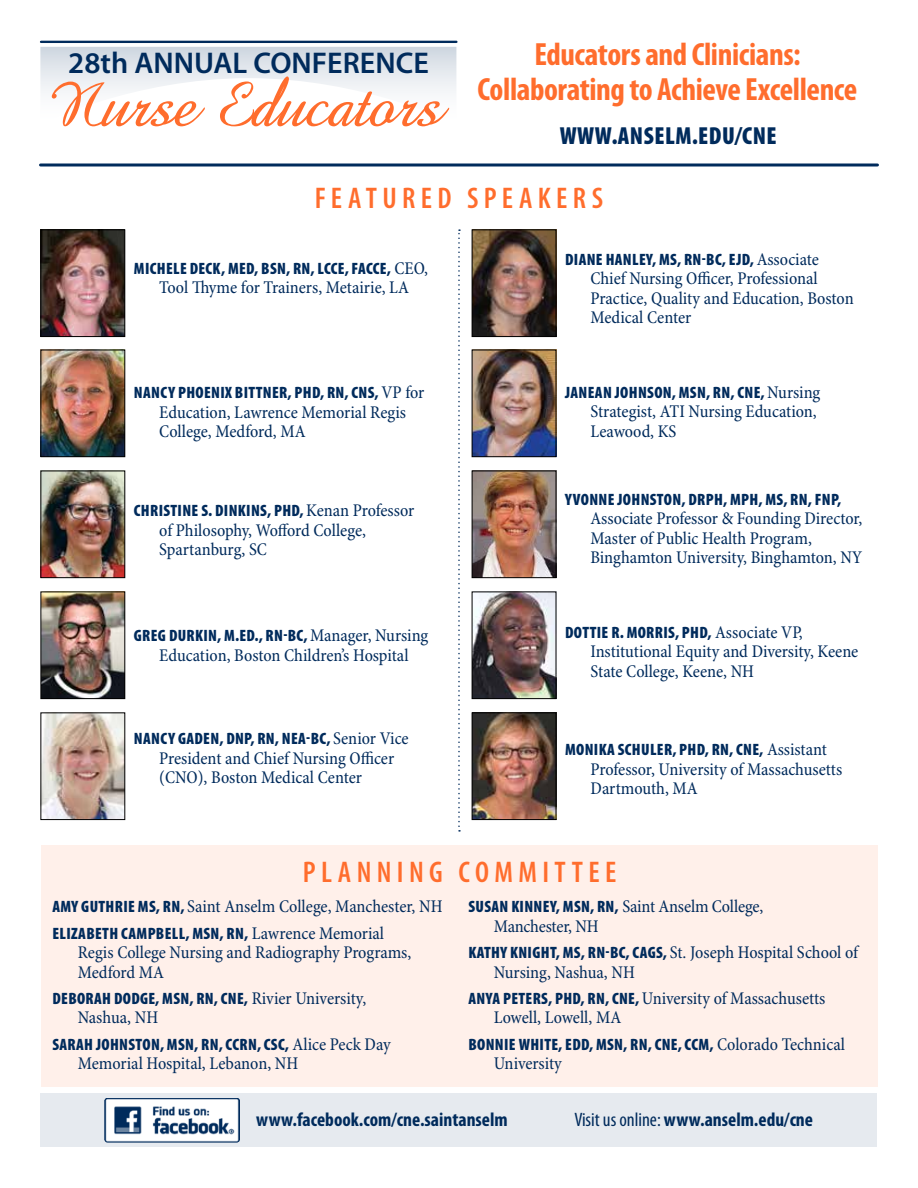
<style>
.page{position:relative;width:918px;height:1188px;background:#fff}
.page>*{position:absolute;margin:0;border:0;box-sizing:border-box;transform-origin:0 0}
.t1{font:700 condensed 32.25px/35.2px "Myriad Pro";letter-spacing:-.015em;color:#ff6d2d;text-align:center}
.t2{font:600 30.15px "Myriad Pro";color:#002b5c}
.t3{font:600 condensed 30px "Myriad Pro";letter-spacing:.18em;color:#ff6d2d}
.t4{font:900 condensed 24.75px "Myriad Pro";letter-spacing:.02em;color:#002b5c}
.t5{font:700 condensed 19.5px "Myriad Pro";color:#002b5c}
.t6{font:condensed 18px/19.5px "Minion Pro";letter-spacing:-.005em;color:#002b5c}
.t7{font:900 condensed 16.5px "Myriad Pro";letter-spacing:.02em;color:#002b5c}
.s1{font-family:"Minion Pro";font-weight:400;font-size:18px}
.s2{font-family:"Myriad Pro";font-weight:900;font-size:16.5px}
.s3{font-weight:400}
</style>
<div class="page">
<div style="left:41px;top:845px;width:837px;height:241px;background:#fff0ea"></div>
<div style="left:40px;top:1094px;width:838px;height:54px;background:#e6eaef"></div>
<hr style="left:40px;top:164px;width:838px;height:2px;background:#002b5c">
<img style="left:104px;top:1098px;width:136px;height:45px">
<hr style="left:41px;top:41px;width:415px;height:2px;background:#002b5c">
<svg style="left:40px;top:47px;width:416px;height:79px"></svg>
<img style="left:43px;top:231px;width:80px;height:104px">
<div style="left:41px;top:229px;width:84px;height:108px;border:1px solid #000"></div>
<img style="left:43px;top:473px;width:80px;height:103px">
<div style="left:41px;top:471px;width:84px;height:107px;border:1px solid #000"></div>
<img style="left:43px;top:594px;width:80px;height:103px">
<div style="left:41px;top:592px;width:84px;height:107px;border:1px solid #000"></div>
<img style="left:43px;top:715px;width:80px;height:103px">
<div style="left:41px;top:713px;width:84px;height:107px;border:1px solid #000"></div>
<img style="left:43px;top:352px;width:80px;height:103px">
<div style="left:41px;top:350px;width:84px;height:107px;border:1px solid #000"></div>
<img style="left:474px;top:231px;width:80px;height:104px">
<div style="left:472px;top:229px;width:84px;height:108px;border:1px solid #000"></div>
<img style="left:474px;top:352px;width:80px;height:103px">
<div style="left:472px;top:350px;width:84px;height:107px;border:1px solid #000"></div>
<img style="left:474px;top:473px;width:80px;height:103px">
<div style="left:472px;top:471px;width:84px;height:107px;border:1px solid #000"></div>
<img style="left:474px;top:594px;width:80px;height:103px">
<div style="left:472px;top:592px;width:84px;height:107px;border:1px solid #000"></div>
<img style="left:474px;top:715px;width:80px;height:103px">
<div style="left:472px;top:713px;width:84px;height:107px;border:1px solid #000"></div>
<svg style="left:458px;top:229px;width:2px;height:603px"></svg>
<h2 class="t2" style="left:68px;top:47px;width:362px">28th ANNUAL CONFERENCE</h2>
<h1 class="t1" style="left:478px;top:37px;width:381px">Educators and Clinicians:<br>Collaborating to Achieve Excellence</h1>
<h3 class="t4" style="left:560px;top:122px;width:219px">WWW.ANSELM.EDU/CNE</h3>
<h3 class="t3" style="left:315px;top:182px;width:290px">FEATURED SPEAKERS</h3>
<p class="t7" style="left:134px;top:259px;width:296px">MICHELE DECK, MED, BSN, RN, LCCE, FACCE, <span class="s1">CEO,</span></p>
<p class="t6" style="left:159px;top:279px;width:251px">Tool Thyme for Trainers, Metairie, LA</p>
<p class="t7" style="left:134px;top:384px;width:292px">NANCY PHOENIX BITTNER, PHD, RN, CNS, <span class="s1">VP for</span></p>
<p class="t6" style="left:159px;top:403px;width:248px">Education, Lawrence Memorial Regis<br>College, Medford, MA</p>
<p class="t7" style="left:134px;top:501px;width:282px">CHRISTINE S. DINKINS, PHD, <span class="s1">Kenan Professor</span></p>
<p class="t6" style="left:159px;top:521px;width:208px">of Philosophy, Wofford College,<br>Spartanburg, SC</p>
<p class="t7" style="left:134px;top:627px;width:296px">GREG DURKIN, M.ED., RN-BC, <span class="s1">Manager, Nursing</span></p>
<p class="t6" style="left:159px;top:646px;width:251px">Education, Boston Children’s Hospital</p>
<p class="t7" style="left:134px;top:729px;width:276px">NANCY GADEN, DNP, RN, NEA-BC, <span class="s1">Senior Vice</span></p>
<p class="t6" style="left:159px;top:749px;width:236px">President and Chief Nursing Officer (CNO), Boston Medical Center</p>
<p class="t7" style="left:565px;top:250px;width:255px">DIANE HANLEY, MS, RN-BC, EJD, <span class="s1">Associate</span></p>
<p class="t6" style="left:590px;top:270px;width:265px">Chief Nursing Officer, Professional<br>Practice, Quality and Education, Boston<br>Medical Center</p>
<p class="t7" style="left:565px;top:383px;width:257px">JANEAN JOHNSON, MSN, RN, CNE, <span class="s1">Nursing</span></p>
<p class="t6" style="left:590px;top:402px;width:228px">Strategist, ATI Nursing Education,<br>Leawood, KS</p>
<p class="t7" style="left:565px;top:490px;width:278px">YVONNE JOHNSTON, DRPH, MPH, MS, RN, FNP,</p>
<p class="t6" style="left:590px;top:510px;width:274px">Associate Professor &amp; Founding Director,<br>Master of Public Health Program,<br>Binghamton University, Binghamton, NY</p>
<p class="t7" style="left:565px;top:623px;width:239px">DOTTIE R. MORRIS, PHD, <span class="s1">Associate VP,</span></p>
<p class="t6" style="left:590px;top:642px;width:269px">Institutional Equity and Diversity, Keene<br>State College, Keene, NH</p>
<p class="t7" style="left:565px;top:741px;width:263px">MONIKA SCHULER, PHD, RN, CNE, <span class="s1">Assistant</span></p>
<p class="t6" style="left:590px;top:760px;width:253px">Professor, University of Massachusetts<br>Dartmouth, MA</p>
<h3 class="t3" style="left:303px;top:856px;width:315px">PLANNING COMMITTEE</h3>
<p class="t6" style="left:52px;top:898px;width:392px"><span class="s2">AMY GUTHRIE MS, RN,</span> Saint Anselm College, Manchester, NH</p>
<p class="t7" style="left:52px;top:924px;width:333px">ELIZABETH CAMPBELL, MSN, RN, <span class="s1">Lawrence Memorial</span></p>
<p class="t6" style="left:78px;top:943px;width:335px">Regis College Nursing and Radiography Programs,<br>Medford MA</p>
<p class="t7" style="left:52px;top:989px;width:315px">DEBORAH DODGE, MSN, RN, CNE, <span class="s1">Rivier University,</span></p>
<p class="t6" style="left:78px;top:1009px;width:82px">Nashua, NH</p>
<p class="t7" style="left:52px;top:1035px;width:340px">SARAH JOHNSTON, MSN, RN, CCRN, CSC, <span class="s1">Alice Peck Day</span></p>
<p class="t6" style="left:78px;top:1054px;width:222px">Memorial Hospital, Lebanon, NH</p>
<p class="t7" style="left:468px;top:898px;width:296px">SUSAN KINNEY, MSN, RN, <span class="s1">Saint Anselm College,</span></p>
<p class="t6" style="left:494px;top:917px;width:107px">Manchester, NH</p>
<p class="t7" style="left:468px;top:943px;width:391px">KATHY KNIGHT, MS, RN-BC, CAGS, <span class="s1">St. Joseph Hospital School of</span></p>
<p class="t6" style="left:468px;top:959px;width:359px;line-height:26.2px;text-indent:25px">Nursing, Nashua, NH<br><span class="s2">ANYA PETERS, PHD, RN, CNE,</span> University of Massachusetts</p>
<p class="t6" style="left:494px;top:1009px;width:129px">Lowell, Lowell, MA</p>
<p class="t7" style="left:468px;top:1035px;width:378px">BONNIE WHITE, EDD, MSN, RN, CNE, CCM, <span class="s1">Colorado Technical</span></p>
<p class="t6" style="left:494px;top:1054px;width:70px">University</p>
<p class="t5" style="left:256px;top:1109px;width:253px">www.facebook.com/cne.saintanselm</p>
<p class="t5" style="left:574px;top:1109px;width:240px"><span class="s3">Visit us online:</span> www.anselm.edu/cne</p>
</div>
